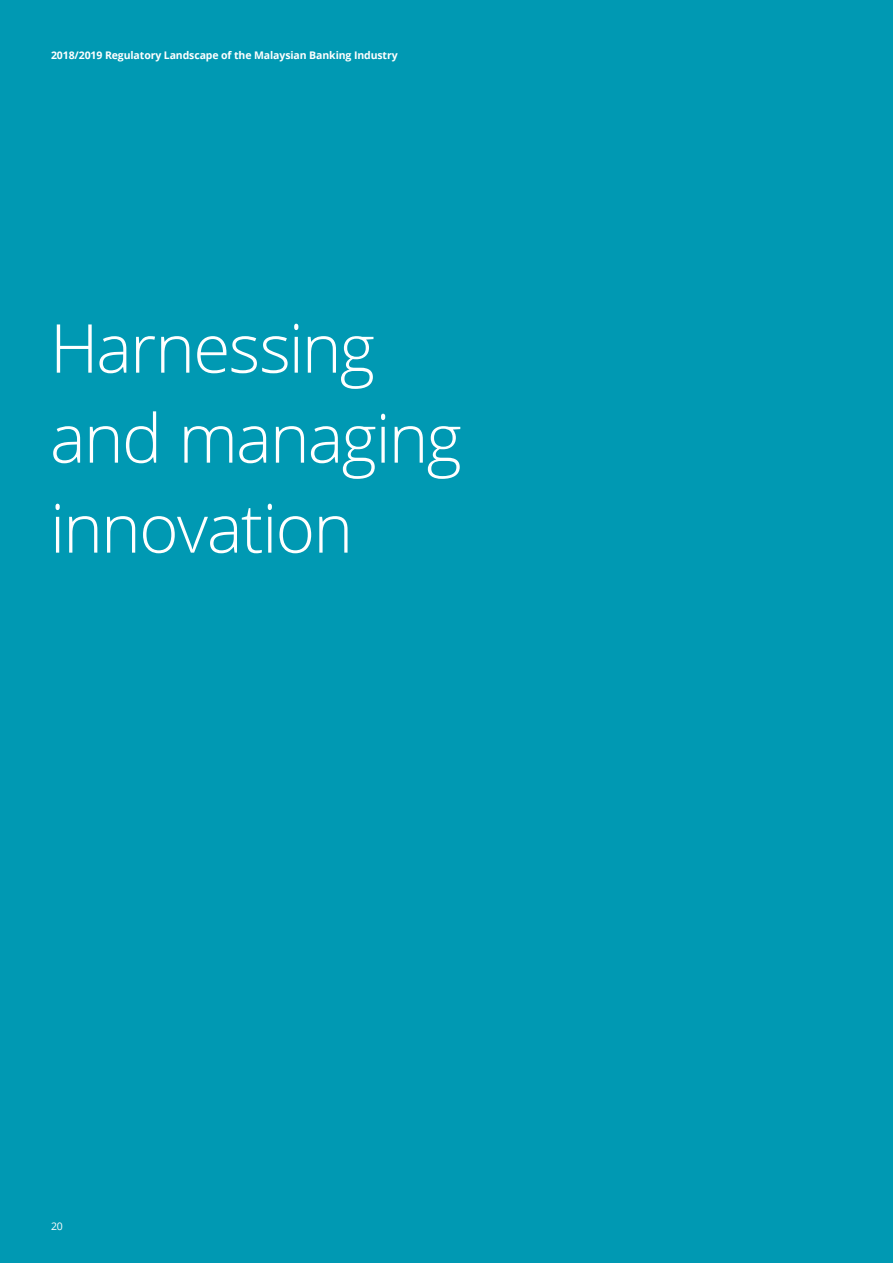
<style>
.page{position:relative;width:893px;height:1263px;background:#0099b3}
.page>*{position:absolute;margin:0;border:0;box-sizing:border-box;transform-origin:0 0}
.t1{font:300 67.5px/90px "Open Sans";letter-spacing:-.03em;color:#fff}
.t2{font:700 10.5px "Open Sans";letter-spacing:-.01em;color:#fff}
.t3{font:10.5px "Open Sans";color:#fff}
</style>
<div class="page">
<p class="t2" style="left:51px;top:48px;width:348px">2018/2019 Regulatory Landscape of the Malaysian Banking Industry</p>
<h1 class="t1" style="left:50px;top:301px;width:413px">Harnessing and managing innovation</h1>
<p class="t3" style="left:51px;top:1219px;width:13px">20</p>
</div>
